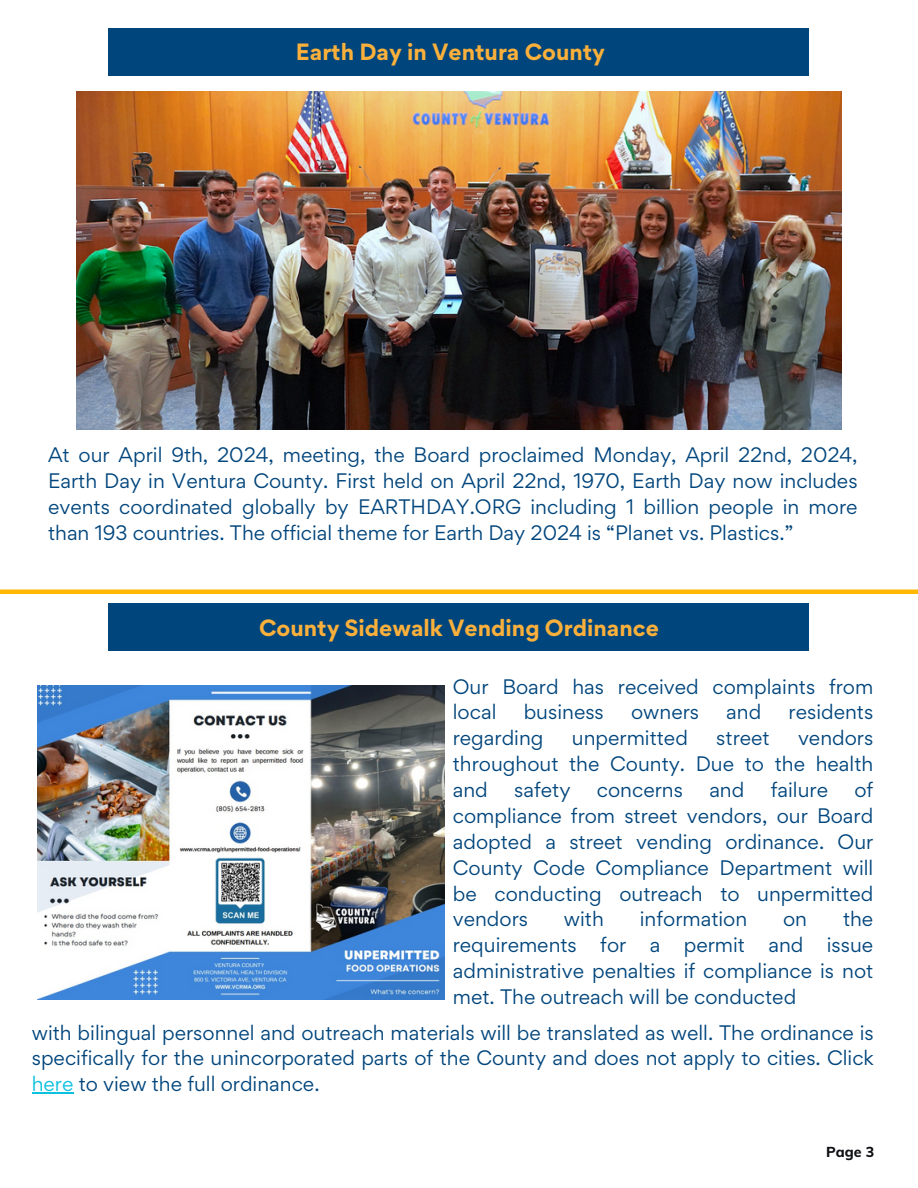
<style>
.page{position:relative;width:918px;height:1188px;background:#fff}
.page>*{position:absolute;margin:0;border:0;box-sizing:border-box;transform-origin:0 0}
.t1{font:700 21px "Gordita";color:#fbb03b}
.t2{font:18.75px/25.8px "Gordita";color:#00457c;text-align:justify}
.t3{font:14.25px "RTL Bayan Black";color:#101115}
.s1{color:#0cc0df}
</style>
<div class="page">
<img style="left:76px;top:92px;width:765px;height:337px">
<hr style="left:0;top:590px;width:918px;height:4px;background:#ffb700">
<img style="left:38px;top:686px;width:406px;height:314px">
<div style="left:109px;top:604px;width:700px;height:47px;background:#00457c"></div>
<div style="left:109px;top:29px;width:700px;height:47px;background:#00457c"></div>
<hr style="left:32px;top:1092px;width:41px;height:2px;background:#0cc0df">
<h2 class="t1" style="left:296px;top:38px;width:311px">Earth Day in Ventura County</h2>
<p class="t2" style="left:48px;top:442px;width:811px">At our April 9th, 2024, meeting, the Board proclaimed Monday, April 22nd, 2024, Earth Day in Ventura County. First held on April 22nd, 1970, Earth Day now includes events coordinated globally by EARTHDAY.ORG including 1 billion people in more than 193 countries. The official theme for Earth Day 2024 is “Planet vs. Plastics.”</p>
<p class="t1" style="left:259px;top:613px;width:401px">County Sidewalk Vending Ordinance</p>
<h2 class="t2" style="left:453px;top:673px;width:422px">Our Board has received complaints from local</h2>
<h2 class="t2" style="left:524px;top:699px;width:82px">business</h2>
<h2 class="t2" style="left:631px;top:699px;width:69px">owners</h2>
<h2 class="t2" style="left:726px;top:699px;width:37px">and</h2>
<h2 class="t2" style="left:789px;top:699px;width:86px">residents</h2>
<h2 class="t2" style="left:453px;top:725px;width:92px">regarding</h2>
<h2 class="t2" style="left:572px;top:725px;width:118px">unpermitted</h2>
<h2 class="t2" style="left:716px;top:725px;width:55px">street</h2>
<h2 class="t2" style="left:453px;top:725px;width:422px;text-indent:345px">vendors throughout the County. Due to the health and</h2>
<h2 class="t2" style="left:453px;top:777px;width:422px;text-indent:402px">of compliance from street vendors, our Board adopted a street vending ordinance. Our County Code Compliance Department will be conducting outreach to unpermitted vendors</h2>
<h2 class="t2" style="left:514px;top:777px;width:58px">safety</h2>
<h2 class="t2" style="left:597px;top:777px;width:88px">concerns</h2>
<h2 class="t2" style="left:709px;top:777px;width:37px">and</h2>
<h2 class="t2" style="left:771px;top:777px;width:59px">failure</h2>
<h2 class="t2" style="left:564px;top:906px;width:41px">with</h2>
<h2 class="t2" style="left:640px;top:906px;width:109px">information</h2>
<h2 class="t2" style="left:783px;top:906px;width:26px">on</h2>
<h2 class="t2" style="left:453px;top:906px;width:422px;text-indent:390px">the requirements for a permit and issue administrative penalties if compliance is not met. The outreach will be conducted</h2>
<p class="t2" style="left:32px;top:1019px;width:844px">with bilingual personnel and outreach materials will be translated as well. The ordinance is specifically for the unincorporated parts of the County and does not apply to cities. Click <span class="s1">here</span> to view the full ordinance.</p>
<h1 class="t3" style="left:826px;top:1143px;width:50px">Page 3</h1>
</div>
